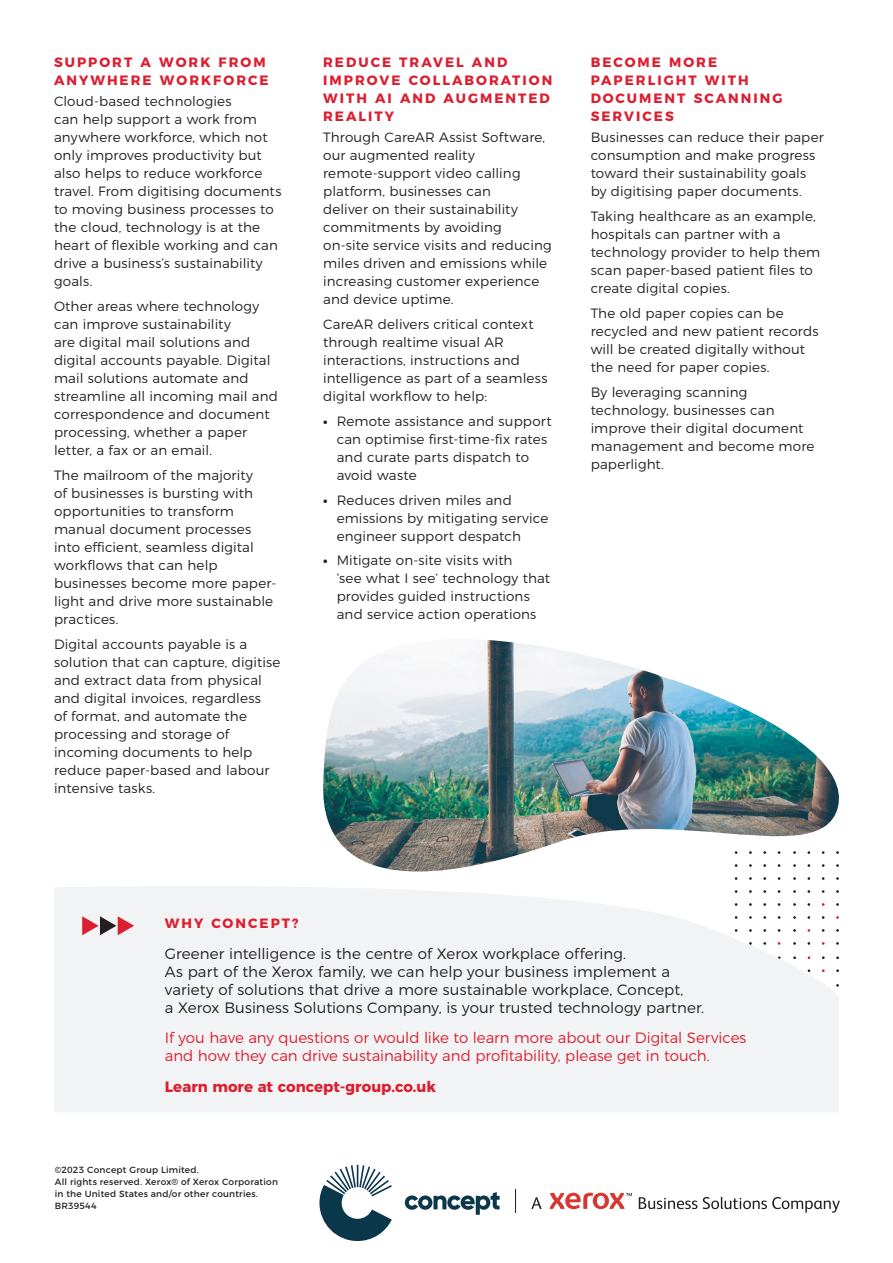
<style>
.page{position:relative;width:893px;height:1263px;background:#fff}
.page>*{position:absolute;margin:0;border:0;box-sizing:border-box;transform-origin:0 0}
.Body_Text{font:300 15px/18px "Montserrat";letter-spacing:.005em;color:#231f20}
.Body_Text-2{font:300 15px/18px "Montserrat";letter-spacing:-.005em;color:#db1e30}
.Body_Text-3{font:700 15px "Montserrat";color:#db1e30}
.Body_Text-4{font:300 13.5px/18px "Montserrat";letter-spacing:.01em;color:#231f20}
.Subhead___Level_1{font:700 13.5px/18px "Montserrat";letter-spacing:.15em;color:#db1e30}
.Legal_Attribution_Statement{font:9px/12px "Montserrat";letter-spacing:.025em;color:#231f20}
.s1{font-weight:700}
</style>
<div class="page">
<svg style="left:54px;top:877px;width:785px;height:235px;fill:#f2f3f4"></svg>
<svg style="left:82px;top:916px;width:52px;height:19px"></svg>
<img style="left:323px;top:640px;width:516px;height:231px">
<svg style="left:549px;top:1193px;width:83px;height:16px"></svg>
<svg style="left:639px;top:1197px;width:58px;height:12px"></svg>
<svg style="left:703px;top:1197px;width:64px;height:12px"></svg>
<svg style="left:772px;top:1197px;width:41px;height:15px"></svg>
<svg style="left:814px;top:1200px;width:26px;height:13px"></svg>
<svg style="left:531px;top:1197px;width:11px;height:12px"></svg>
<svg style="left:515px;top:1189px;width:1px;height:24px"></svg>
<svg style="left:405px;top:1192px;width:95px;height:23px"></svg>
<svg style="left:319px;top:1165px;width:73px;height:76px"></svg>
<p class="Subhead___Level_1" style="left:54px;top:52px;width:216px">SUPPORT A WORK FROM<br>ANYWHERE WORKFORCE</p>
<p class="Body_Text-4" style="left:54px;top:91px;width:229px">Cloud-based technologies<br>can help support a work from anywhere workforce, which not only improves productivity but also helps to reduce workforce travel. From digitising documents to moving business processes to the cloud, technology is at the heart of flexible working and can drive a business’s sustainability goals.</p>
<p class="Body_Text-4" style="left:54px;top:296px;width:226px">Other areas where technology can improve sustainability<br>are digital mail solutions and digital accounts payable. Digital mail solutions automate and streamline all incoming mail and correspondence and document processing, whether a paper letter, a fax or an email.</p>
<p class="Body_Text-4" style="left:54px;top:465px;width:224px">The mailroom of the majority<br>of businesses is bursting with opportunities to transform manual document processes into efficient, seamless digital workflows that can help businesses become more paper&shy;light and drive more sustainable practices.</p>
<p class="Body_Text-4" style="left:54px;top:634px;width:228px">Digital accounts payable is a solution that can capture, digitise and extract data from physical and digital invoices, regardless<br>of format, and automate the processing and storage of incoming documents to help reduce paper-based and labour intensive tasks.</p>
<p class="Subhead___Level_1" style="left:323px;top:52px;width:231px">REDUCE TRAVEL AND<br>IMPROVE COLLABORATION<br>WITH AI AND AUGMENTED<br>REALITY</p>
<p class="Body_Text-4" style="left:323px;top:127px;width:230px">Through CareAR Assist Software, our augmented reality remote-support video calling platform, businesses can<br>deliver on their sustainability commitments by avoiding<br>on-site service visits and reducing miles driven and emissions while increasing customer experience and device uptime.</p>
<p class="Body_Text-4" style="left:323px;top:314px;width:226px">CareAR delivers critical context through realtime visual AR interactions, instructions and intelligence as part of a seamless digital workflow to help:</p>
<p class="Body_Text-4" style="left:337px;top:411px;width:217px;text-indent:-14px"><span class="s1">•</span> Remote assistance and support can optimise first-time-fix rates and curate parts dispatch to avoid waste</p>
<p class="Body_Text-4" style="left:337px;top:490px;width:213px;text-indent:-14px"><span class="s1">•</span> Reduces driven miles and emissions by mitigating service engineer support despatch</p>
<p class="Body_Text-4" style="left:337px;top:550px;width:215px;text-indent:-14px"><span class="s1">•</span> Mitigate on-site visits with<br>‘see what I see’ technology that provides guided instructions and service action operations</p>
<p class="Subhead___Level_1" style="left:591px;top:52px;width:193px">BECOME MORE<br>PAPERLIGHT WITH<br>DOCUMENT SCANNING<br>SERVICES</p>
<p class="Body_Text-4" style="left:591px;top:127px;width:235px">Businesses can reduce their paper consumption and make progress toward their sustainability goals by digitising paper documents.</p>
<p class="Body_Text-4" style="left:591px;top:206px;width:231px">Taking healthcare as an example, hospitals can partner with a technology provider to help them scan paper-based patient files to create digital copies.</p>
<p class="Body_Text-4" style="left:591px;top:303px;width:229px">The old paper copies can be recycled and new patient records will be created digitally without the need for paper copies.</p>
<p class="Body_Text-4" style="left:591px;top:382px;width:225px">By leveraging scanning technology, businesses can improve their digital document management and become more paperlight.</p>
<p class="Subhead___Level_1" style="left:165px;top:913px;width:135px">WHY CONCEPT?</p>
<p class="Body_Text" style="left:165px;top:943px;width:541px">Greener intelligence is the centre of Xerox workplace offering.<br>As part of the Xerox family, we can help your business implement a variety of solutions that drive a more sustainable workplace, Concept,<br>a Xerox Business Solutions Company, is your trusted technology partner.</p>
<p class="Body_Text-2" style="left:165px;top:1028px;width:583px">If you have any questions or would like to learn more about our Digital Services and how they can drive sustainability and profitability, please get in touch.</p>
<p class="Body_Text-3" style="left:165px;top:1074px;width:273px">Learn more at concept-group.co.uk</p>
<p class="Legal_Attribution_Statement" style="left:55px;top:1163px;width:225px">©2023 Concept Group Limited.<br>All rights reserved. Xerox® of Xerox Corporation in the United States and/or other countries.<br>BR39544</p>
</div>
